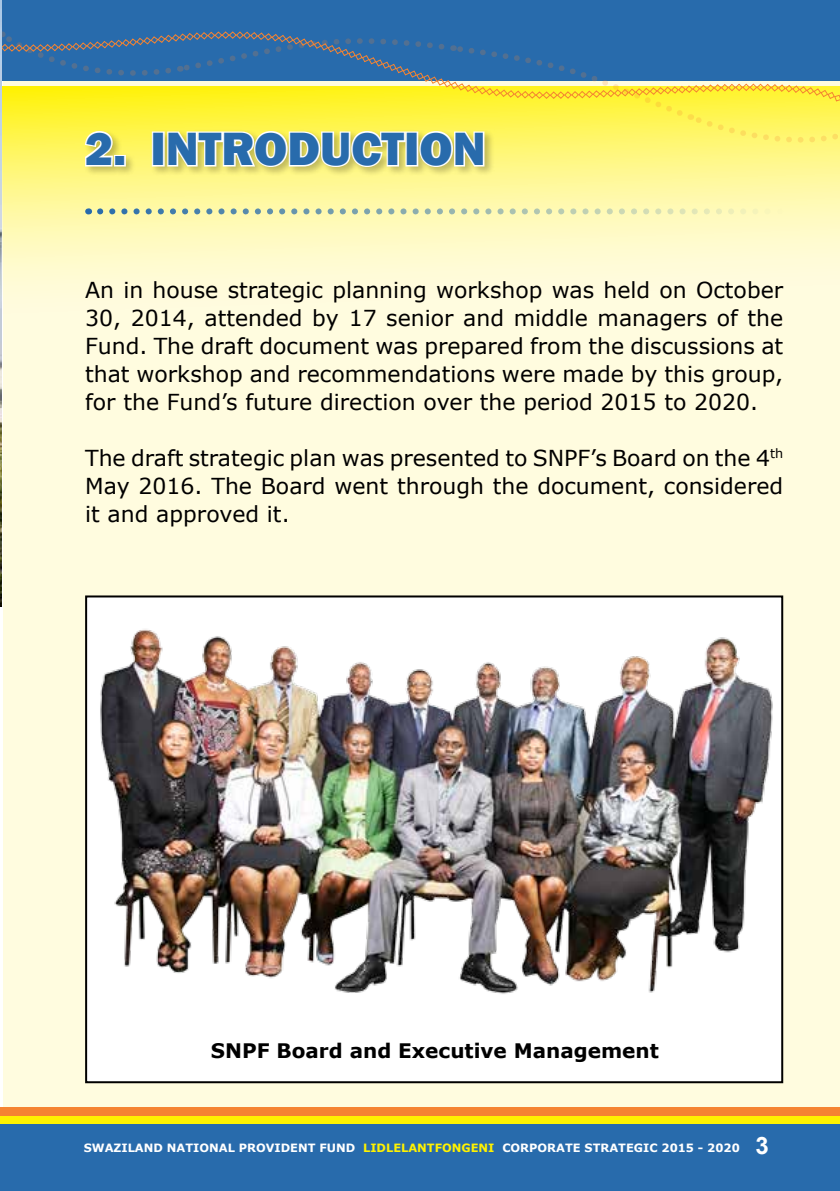
<style>
.page{position:relative;width:840px;height:1191px;background:#fff}
.page>*{position:absolute;margin:0;border:0;box-sizing:border-box;transform-origin:0 0}
.t1{font:800 48px "Franklin Gothic";color:#286bac}
.t2{font:22px/28px "Verdana";color:#000;text-align:justify}
.t3{font:700 20px "Verdana";color:#000}
.t4{font:700 11.4px "Verdana";color:#fff}
.s1{color:#fff200}
.s2{font-family:"Arial";font-size:24px}
</style>
<div class="page">
<div style="left:3px;top:0;width:836px;height:1191px;background:#fffcdf"></div>
<svg style="left:2px;top:176px;width:837px;height:107px"></svg>
<div style="left:0;top:0;width:839px;height:80px;background:#286bac"></div>
<div style="left:0;top:1123px;width:839px;height:68px;background:#286bac"></div>
<div style="left:0;top:1115px;width:839px;height:8px;background:#fff200"></div>
<div style="left:0;top:1107px;width:839px;height:8px;background:#f58432"></div>
<div style="left:86px;top:596px;width:695px;height:486px;background:#fff"></div>
<div style="left:85px;top:595px;width:697px;height:488px;border:2px solid #000"></div>
<div style="left:83px;top:129px;width:412px;height:48px;background:#fff88a"></div>
<svg style="left:2px;top:30px;width:838px;height:146px"></svg>
<svg style="left:100px;top:208px;width:673px;height:6px;background:#d6deb0"></svg>
<img style="left:0;top:0;width:2px;height:607px">
<img style="left:100px;top:629px;width:673px;height:365px">
<h1 class="t1" style="left:85px;top:118px;width:402px">2. INTRODUCTION</h1>
<p class="t2" style="left:85px;top:275px;width:699px">An in house strategic planning workshop was held on October 30, 2014, attended by 17 senior and middle managers of the Fund. The draft document was prepared from the discussions at that workshop and recommendations were made by this group, for the Fund’s future direction over the period 2015 to 2020.</p>
<p class="t2" style="left:85px;top:443px;width:699px">The draft strategic plan was presented to SNPF’s Board on the 4<sup>th </sup>May 2016. The Board went through the document, considered it and approved it.</p>
<p class="t3" style="left:211px;top:1037px;width:449px">SNPF Board and Executive Management</p>
<p class="t4" style="left:84px;top:1140px;width:686px">SWAZILAND NATIONAL PROVIDENT FUND <span class="s1">LIDLELANTFONGENI</span> CORPORATE STRATEGIC 2015 - 2020 <span class="s2">3</span></p>
</div>
